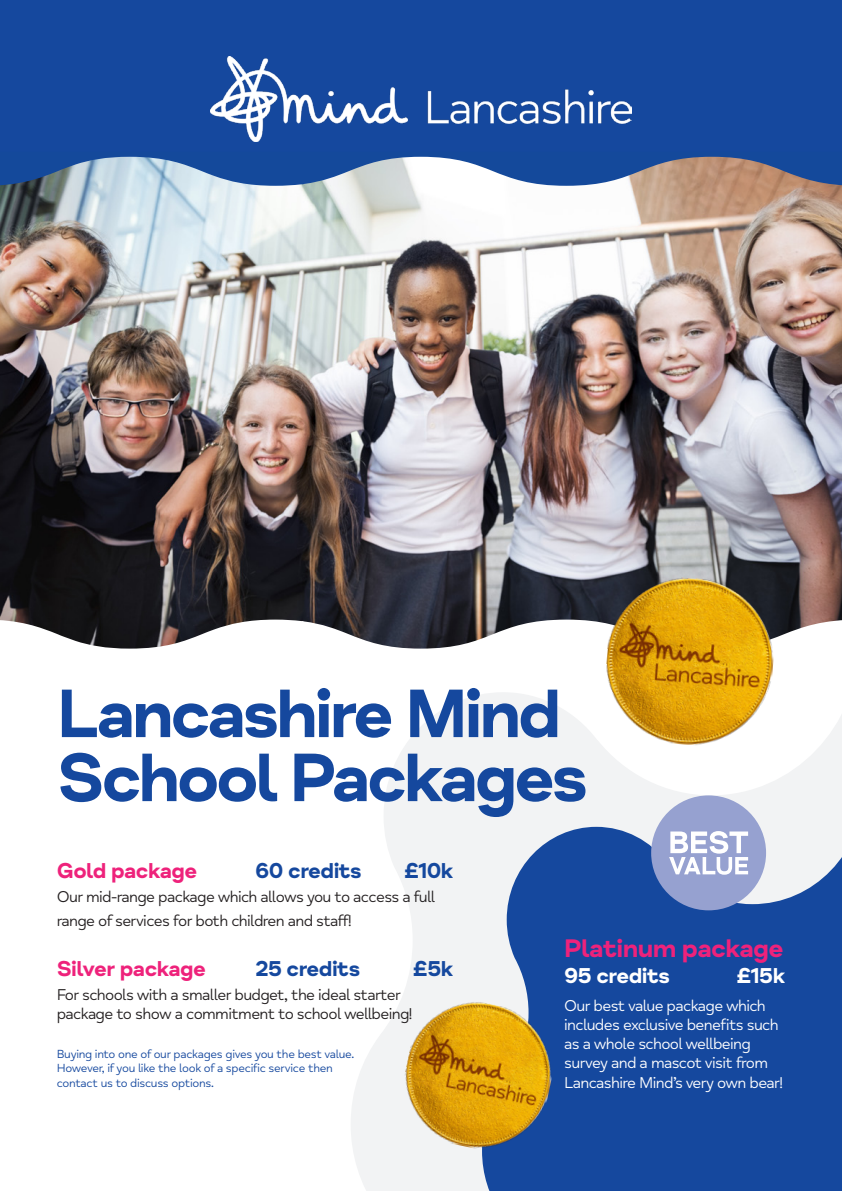
<style>
.page{position:relative;width:842px;height:1191px;background:#fff}
.page>*{position:absolute;margin:0;border:0;box-sizing:border-box;transform-origin:0 0}
.t1{font:700 70px/64px "Mind Meridian";letter-spacing:-.05em;color:#15489e}
.t2{font:700 26px "Mind Meridian";letter-spacing:-.025em;color:#ee227b}
.t3{font:700 22px "Mind Meridian";letter-spacing:-.025em;color:#15489e}
.t4{font:700 22px "Mind Meridian";letter-spacing:-.025em;color:#ee227b}
.t5{font:700 22px "Mind Meridian";letter-spacing:-.025em;color:#fff}
.t6{font:16px/24px "Mind Meridian";letter-spacing:-.04em;color:#231f20}
.t7{font:16px/19.2px "Mind Meridian";letter-spacing:-.04em;color:#fff}
.t8{font:12px "Mind Meridian";letter-spacing:-.025em;color:#15489e}
</style>
<div class="page">
<svg style="left:351px;top:692px;width:491px;height:499px;fill:#f2f3f4"></svg>
<svg style="left:482px;top:788px;width:360px;height:403px;fill:#15489e"></svg>
<img style="left:0;top:186px;width:842px;height:433px">
<div style="left:0;top:0;width:842px;height:153px;background:#15489e"></div>
<img style="left:211px;top:57px;width:420px;height:85px">
<svg style="left:0;top:153px;width:842px;height:33px"></svg>
<svg style="left:0;top:619px;width:842px;height:30px"></svg>
<img style="left:393px;top:989px;width:171px;height:172px">
<img style="left:601px;top:573px;width:178px;height:177px">
<div style="left:651px;top:795px;width:115px;height:115px;background:#96a1d0;border-radius:50%"></div>
<svg style="left:669px;top:831px;width:79px;height:43px"></svg>
<p class="t1" style="left:57px;top:683px;width:533px">Lancashire Mind<br>School Packages</p>
<p class="t4" style="left:57px;top:857px;width:142px">Gold package</p>
<p class="t3" style="left:255px;top:857px;width:108px">60 credits</p>
<p class="t3" style="left:404px;top:857px;width:51px">£10k</p>
<p class="t6" style="left:57px;top:884px;width:380px">Our mid-range package which allows you to access a full range of services for both children and staff!</p>
<p class="t4" style="left:57px;top:955px;width:151px">Silver package</p>
<p class="t3" style="left:255px;top:955px;width:107px">25 credits</p>
<p class="t3" style="left:413px;top:955px;width:43px">£5k</p>
<p class="t6" style="left:57px;top:985px;width:357px;line-height:19.2px">For schools with a smaller budget, the ideal starter package to show a commitment to school wellbeing!</p>
<p class="t8" style="left:57px;top:1047px;width:299px">Buying into one of our packages gives you the best value.</p>
<p class="t8" style="left:57px;top:1061px;width:278px">However, if you like the look of a specific service then</p>
<p class="t8" style="left:57px;top:1075px;width:159px">contact us to discuss options.</p>
<p class="t2" style="left:564px;top:932px;width:221px">Platinum package</p>
<p class="t5" style="left:564px;top:963px;width:107px">95 credits</p>
<p class="t5" style="left:736px;top:963px;width:51px">£15k</p>
<p class="t7" style="left:564px;top:996px;width:220px">Our best value package which includes exclusive benefits such as a whole school wellbeing survey and a mascot visit from<br>Lancashire Mind’s very own bear!</p>
</div>
